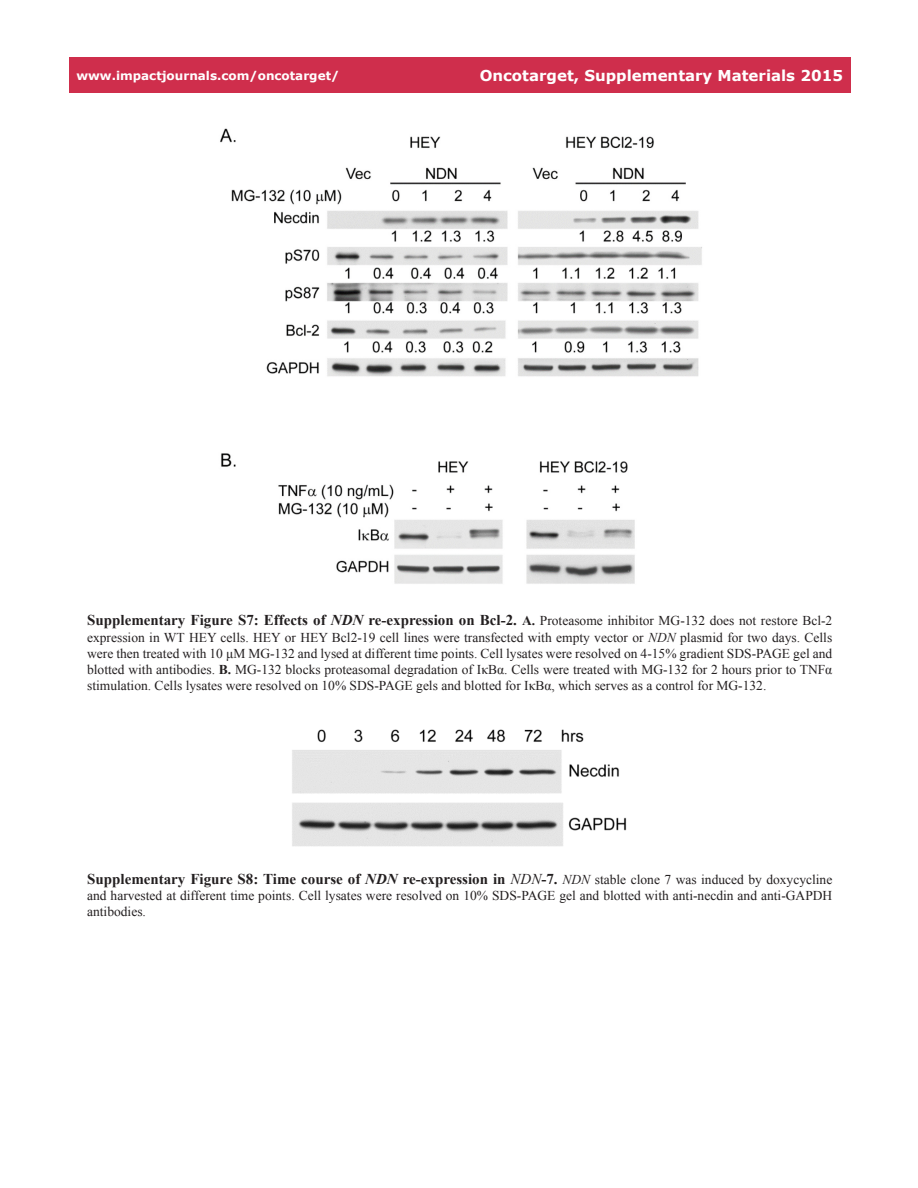
<style>
.page{position:relative;width:918px;height:1188px;background:#fff}
.page>*{position:absolute;margin:0;border:0;box-sizing:border-box;transform-origin:0 0}
.FigureText{font:700 15px "Times New Roman";color:#231f20}
.t1{font:700 15px "Verdana";color:#fff}
.FigureText-2{font:13.5px/16.2px "Times New Roman";color:#231f20;text-align:justify}
.t2{font:700 12px "Verdana";color:#fff}
.s1{font-style:italic}
.s2{font-size:13.5px}
.s3{font-weight:400;font-size:13.5px}
.s4{font-weight:700}
.s5{font-weight:400;font-style:italic}
.s6{font-weight:400;font-style:italic;font-size:13.5px}
</style>
<div class="page">
<div style="left:69px;top:57px;width:781px;height:36px;background:#cf2e4c"></div>
<img style="left:220px;top:128px;width:482px;height:456px">
<img style="left:292px;top:729px;width:335px;height:117px">
<p class="t2" style="left:76px;top:68px;width:264px">www.impactjournals.com/oncotarget/</p>
<p class="t1" style="left:480px;top:66px;width:365px">Oncotarget, Supplementary Materials 2015</p>
<p class="FigureText" style="left:87px;top:610px;width:747px">Supplementary Figure S7: Effects of <span class="s1">NDN</span> re-expression on Bcl-2. <span class="s2">A.</span> <span class="s3">Proteasome inhibitor MG-132 does not restore Bcl-2</span></p>
<p class="FigureText-2" style="left:87px;top:629px;width:747px">expression in WT HEY cells. HEY or HEY Bcl2-19 cell lines were transfected with empty vector or <span class="s1">NDN</span> plasmid for two days. Cells were then treated with 10 μM MG-132 and lysed at different time points. Cell lysates were resolved on 4-15% gradient SDS-PAGE gel and blotted with antibodies. <span class="s4">B.</span> MG-132 blocks proteasomal degradation of IκBα. Cells were treated with MG-132 for 2 hours prior to TNFα stimulation. Cells lysates were resolved on 10% SDS-PAGE gels and blotted for IκBα, which serves as a control for MG-132.</p>
<p class="FigureText" style="left:87px;top:868px;width:747px">Supplementary Figure S8: Time course of <span class="s1">NDN</span> re-expression in <span class="s5">NDN</span>-7. <span class="s6">NDN</span> <span class="s3">stable clone 7 was induced by doxycycline</span></p>
<p class="FigureText-2" style="left:87px;top:887px;width:747px">and harvested at different time points. Cell lysates were resolved on 10% SDS-PAGE gel and blotted with anti-necdin and anti-GAPDH antibodies.</p>
</div>
